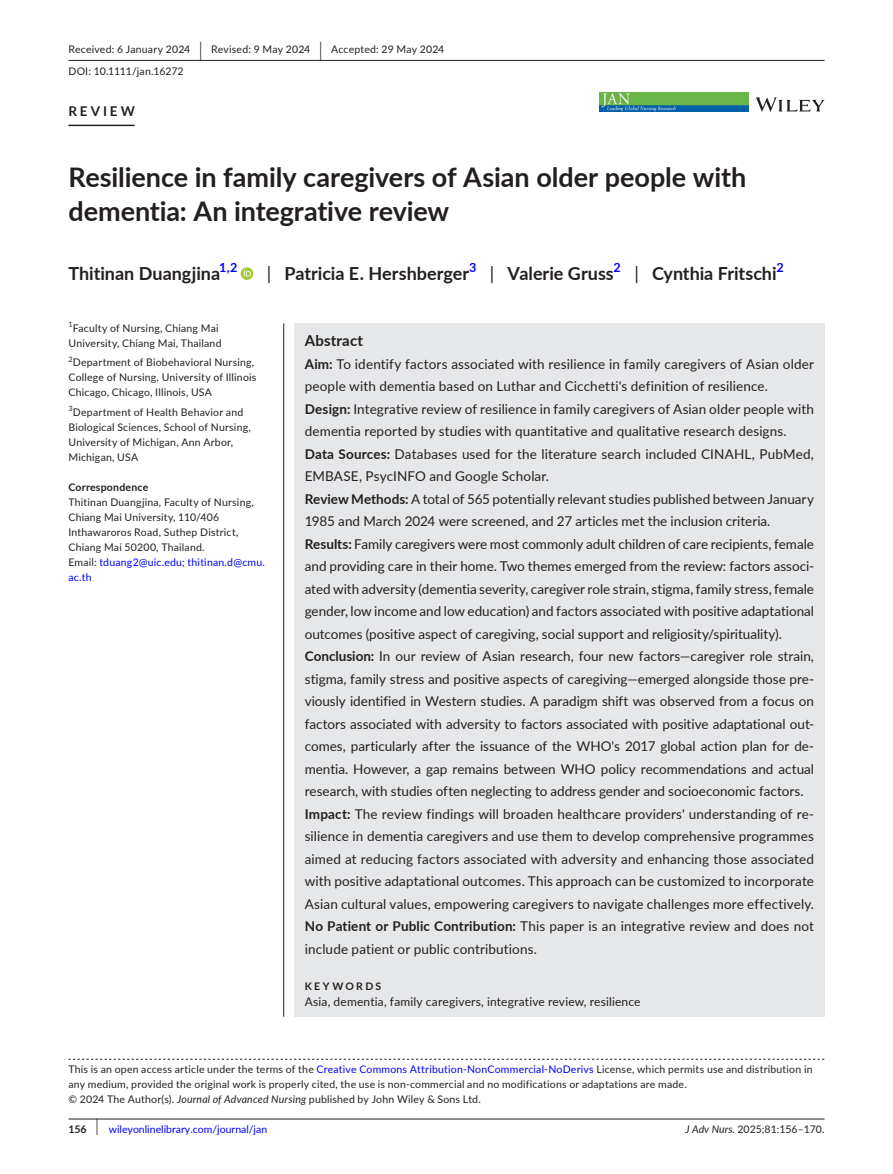
<style>
.page{position:relative;width:893px;height:1174px;background:#fff}
.page>*{position:absolute;margin:0;border:0;box-sizing:border-box;transform-origin:0 0}
.t1{font:700 27px/34.5px "Lato";letter-spacing:-.005em;color:#231f20}
.t2{font:700 18px "Lato";color:#231f20}
.t3{font:700 15px "Lato";letter-spacing:.015em;color:#231f20}
.t4{font:13.5px/22.5px "Lato";color:#231f20}
.t5{font:700 13.5px "Lato";letter-spacing:.215em;color:#231f20}
.t6{font:700 12.6px "Lato";color:#00f}
.t7{font:12px "Lato";letter-spacing:.01em;color:#231f20}
.t8{font:10.5px/15px "Lato";letter-spacing:.02em;color:#231f20}
.t9{font:10.5px "Lato";color:#00f}
.t10{font:10.5px "Lato";color:#231f20}
.t11{font:700 10.5px "Lato";letter-spacing:.02em;color:#231f20}
.t12{font:700 10.5px "Lato";letter-spacing:.22em;color:#231f20}
.t13{font:7.35px "Lato";color:#231f20}
.s1{font-size:19.65px}
.s2{font-weight:400}
.s3{color:#00f}
.s4{font-weight:700}
.s5{font-style:italic}
.s6{font-weight:700;color:#231f20}
.s7{font-size:17.4px;color:#231f20}
</style>
<div class="page">
<hr style="left:68px;top:1118px;width:756px;height:1px;background:#231f20">
<svg style="left:756px;top:97px;width:68px;height:15px"></svg>
<img style="left:599px;top:92px;width:149px;height:20px">
<hr style="left:68px;top:60px;width:756px;height:1px;background:#231f20">
<hr style="left:68px;top:125px;width:67px;height:1px;background:#231f20">
<svg style="left:241px;top:267px;width:12px;height:13px"></svg>
<svg style="left:244px;top:269px;width:7px;height:7px"></svg>
<svg style="left:68px;top:1058px;width:756px;height:1px"></svg>
<div style="left:294px;top:323px;width:530px;height:693px;background:#e6e7e9"></div>
<hr style="left:283px;top:323px;width:1px;height:693px;background:#231f20">
<p class="t8" style="left:68px;top:38px;width:377px;line-height:21.8px">Received: 6 January 2024 <span class="s1">|</span> Revised: 9 May 2024 <span class="s1">|</span> Accepted: 29 May 2024<br>DOI: 10.1111/jan.16272</p>
<p class="t5" style="left:68px;top:101px;width:68px">REVIEW</p>
<h1 class="t1" style="left:68px;top:159px;width:679px">Resilience in family caregivers of Asian older people with dementia: An integrative review</h1>
<h2 class="t2" style="left:68px;top:260px;width:153px">Thitinan Duangjina</h2>
<p class="t6" style="left:219px;top:258px;width:20px">1,2</p>
<h2 class="t2" style="left:267px;top:260px;width:204px"><span class="s2">|</span> Patricia E. Hershberger</h2>
<p class="t6" style="left:469px;top:258px;width:9px">3</p>
<h2 class="t2" style="left:490px;top:260px;width:125px"><span class="s2">|</span> Valerie Gruss</h2>
<p class="t6" style="left:614px;top:258px;width:9px">2</p>
<h2 class="t2" style="left:634px;top:260px;width:144px"><span class="s2">|</span> Cynthia Fritschi</h2>
<p class="t6" style="left:776px;top:258px;width:9px">2</p>
<p class="t13" style="left:68px;top:319px;width:6px">1</p>
<p class="t8" style="left:68px;top:320px;width:155px;text-align:center">Faculty of Nursing, Chiang Mai<br>University, Chiang Mai, Thailand</p>
<p class="t13" style="left:68px;top:354px;width:6px">2</p>
<p class="t8" style="left:68px;top:355px;width:189px;text-indent:4px">Department of Biobehavioral Nursing,<br>College of Nursing, University of Illinois<br>Chicago, Chicago, Illinois, USA</p>
<p class="t8" style="left:68px;top:404px;width:184px"><sup>3</sup>Department of Health Behavior and<br>Biological Sciences, School of Nursing,<br>University of Michigan, Ann Arbor,<br>Michigan, USA</p>
<p class="t11" style="left:68px;top:479px;width:81px">Correspondence</p>
<p class="t8" style="left:68px;top:494px;width:198px">Thitinan Duangjina, Faculty of Nursing,<br>Chiang Mai University, 110/406<br>Inthawaroros Road, Suthep District,<br>Chiang Mai 50200, Thailand.<br>Email: <span class="s3">tduang2@uic.edu</span>; <span class="s3">thitinan.d@cmu. ac.th</span></p>
<p class="t3" style="left:305px;top:329px;width:60px">Abstract</p>
<p class="t4" style="left:305px;top:352px;width:511px"><span class="s4">Aim:</span> To identify factors associated with resilience in family caregivers of Asian older people with dementia based on Luthar and Cicchetti's definition of resilience.<br><span class="s4">Design:</span> Integrative review of resilience in family caregivers of Asian older people with dementia reported by studies with quantitative and qualitative research designs.<br><span class="s4">Data Sources:</span> Databases used for the literature search included CINAHL, PubMed, EMBASE, PsycINFO and Google Scholar.<br><span class="s4">Review Methods:</span> A total of 565 potentially relevant studies published between January 1985 and March 2024 were screened, and 27 articles met the inclusion criteria.<br><span class="s4">Results:</span> Family caregivers were most commonly adult children of care recipients, female and providing care in their home. Two themes emerged from the review: factors associ&shy;ated with adversity (dementia severity, caregiver role strain, stigma, family stress, female gender, low income and low education) and factors associated with positive adaptational outcomes (positive aspect of caregiving, social support and religiosity/spirituality).<br><span class="s4">Conclusion:</span> In our review of Asian research, four new factors—caregiver role strain, stigma, family stress and positive aspects of caregiving—emerged alongside those pre&shy;viously identified in Western studies. A paradigm shift was observed from a focus on factors associated with adversity to factors associated with positive adaptational out&shy;comes, particularly after the issuance of the WHO's 2017 global action plan for de&shy;mentia. However, a gap remains between WHO policy recommendations and actual research, with studies often neglecting to address gender and socioeconomic factors.<br><span class="s4">Impact:</span> The review findings will broaden healthcare providers' understanding of re&shy;silience in dementia caregivers and use them to develop comprehensive programmes aimed at reducing factors associated with adversity and enhancing those associated with positive adaptational outcomes. This approach can be customized to incorporate Asian cultural values, empowering caregivers to navigate challenges more effectively.<br><span class="s4">No Patient or Public Contribution:</span> This paper is an integrative review and does not include patient or public contributions.</p>
<p class="t12" style="left:305px;top:978px;width:78px">KEYWORDS</p>
<p class="t7" style="left:305px;top:993px;width:337px">Asia, dementia, family caregivers, integrative review, resilience</p>
<p class="t8" style="left:68px;top:1061px;width:746px">This is an open access article under the terms of the <span class="s3">Creative Commons Attribution-NonCommercial-NoDerivs</span> License, which permits use and distribution in any medium, provided the original work is properly cited, the use is non-commercial and no modifications or adaptations are made.<br>© 2024 The Author(s). <span class="s5">Journal of Advanced Nursing</span> published by John Wiley &amp; Sons Ltd.</p>
<p class="t9" style="left:68px;top:1121px;width:200px"><span class="s6">156</span> <span class="s7">|</span> wileyonlinelibrary.com/journal/jan</p>
<p class="t10" style="left:685px;top:1121px;width:141px"><span class="s5">J Adv Nurs.</span> 2025;81:156–170.</p>
</div>
